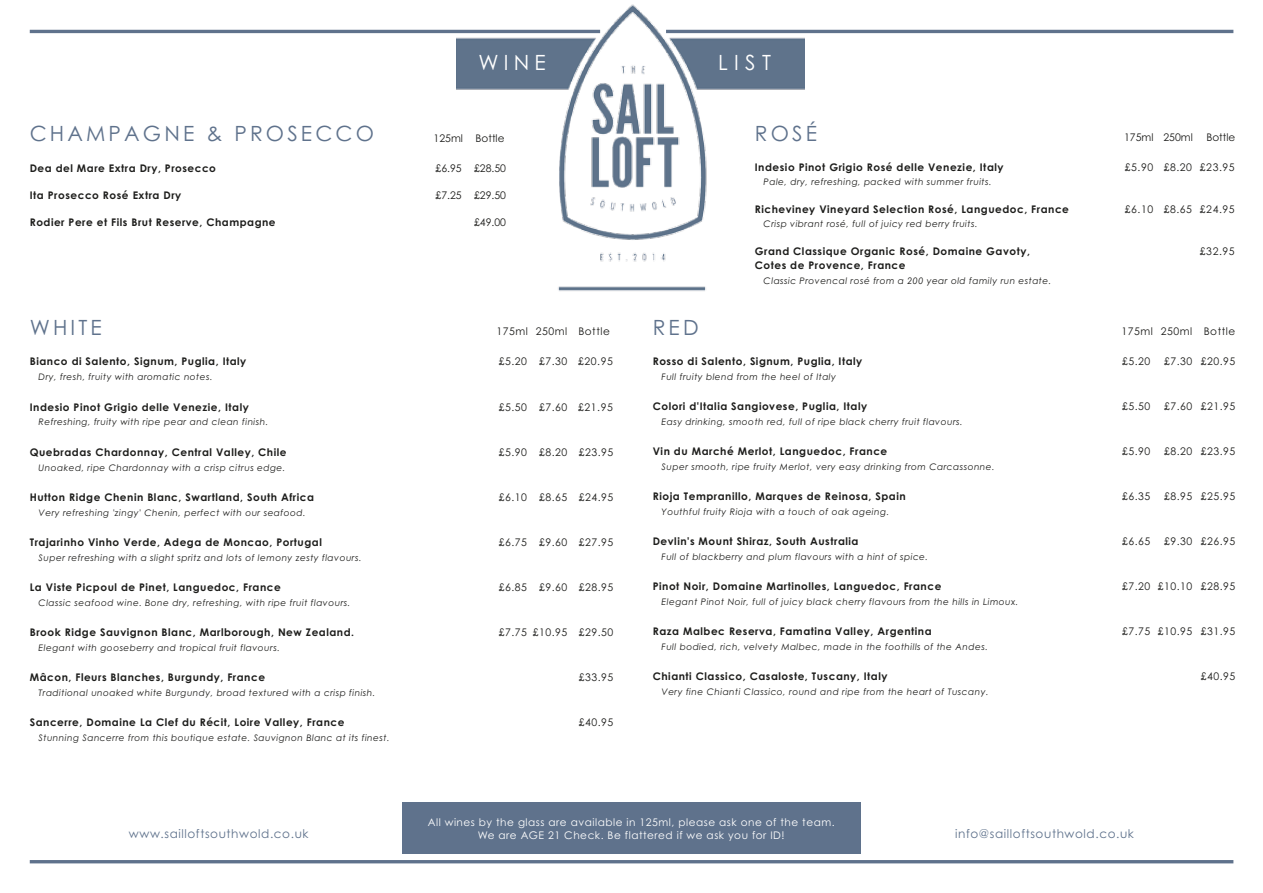
<style>
.page{position:relative;width:1263px;height:893px;background:#fff}
.page>*{position:absolute;margin:0;border:0;box-sizing:border-box;transform-origin:0 0}
.t1{font:21px "Century Gothic";letter-spacing:.15em;color:#5f728c}
.t2{font:21px "Century Gothic";letter-spacing:.275em;color:#fff}
.t3{font:12px "Century Gothic";letter-spacing:.05em;color:#5f728c}
.t4{font:700 10.5px "Century Gothic";letter-spacing:.05em;color:#1d1d1b}
.t5{font:10.5px "Century Gothic";letter-spacing:.05em;color:#1d1d1b}
.t6{font:10.5px "Century Gothic";letter-spacing:.05em;color:#fff}
.t7{font:10.5px "Century Gothic";color:#1d1d1b}
.t8{font:italic 9px "Century Gothic";letter-spacing:.05em;color:#1d1d1b}
</style>
<div class="page">
<div style="left:402px;top:803px;width:458px;height:51px;background:#5f728c"></div>
<img style="left:456px;top:4px;width:349px;height:287px">
<hr style="left:30px;top:30px;width:570px;height:3px;background:#5f728c">
<hr style="left:30px;top:860px;width:1203px;height:3px;background:#5f728c">
<hr style="left:666px;top:30px;width:567px;height:3px;background:#5f728c">
<h1 class="t1" style="left:30px;top:121px;width:346px">CHAMPAGNE &amp; PROSECCO</h1>
<p class="t4" style="left:30px;top:162px;width:188px">Dea del Mare Extra Dry, Prosecco</p>
<p class="t4" style="left:30px;top:189px;width:153px">Ita Prosecco Rosé Extra Dry</p>
<p class="t4" style="left:30px;top:216px;width:247px">Rodier Pere et Fils Brut Reserve, Champagne</p>
<h1 class="t2" style="left:478px;top:49px;width:69px">WINE</h1>
<h1 class="t2" style="left:718px;top:49px;width:54px">LIST</h1>
<p class="t7" style="left:434px;top:132px;width:72px">125ml Bottle</p>
<p class="t5" style="left:435px;top:162px;width:28px">£6.95</p>
<p class="t5" style="left:435px;top:189px;width:28px">£7.25</p>
<p class="t5" style="left:474px;top:162px;width:33px">£28.50</p>
<p class="t5" style="left:474px;top:189px;width:33px">£29.50</p>
<p class="t5" style="left:474px;top:216px;width:33px">£49.00</p>
<h1 class="t1" style="left:755px;top:121px;width:64px">ROSÉ</h1>
<p class="t7" style="left:1124px;top:131px;width:70px">175ml 250ml</p>
<p class="t5" style="left:1206px;top:131px;width:30px">Bottle</p>
<p class="t4" style="left:755px;top:161px;width:250px">Indesio Pinot Grigio Rosé delle Venezie, Italy</p>
<p class="t5" style="left:1125px;top:161px;width:111px">£5.90 £8.20 £23.95</p>
<p class="t8" style="left:764px;top:176px;width:229px">Pale, dry, refreshing, packed with summer fruits.</p>
<p class="t4" style="left:755px;top:203px;width:316px">Richeviney Vineyard Selection Rosé, Languedoc, France</p>
<p class="t5" style="left:1125px;top:203px;width:111px">£6.10 £8.65 £24.95</p>
<p class="t8" style="left:764px;top:218px;width:215px">Crisp vibrant rosé, full of juicy red berry fruits.</p>
<p class="t4" style="left:755px;top:245px;width:277px">Grand Classique Organic Rosé, Domaine Gavoty,</p>
<p class="t5" style="left:1200px;top:245px;width:36px">£32.95</p>
<p class="t4" style="left:755px;top:258px;width:152px">Cotes de Provence, France</p>
<p class="t8" style="left:764px;top:275px;width:289px">Classic Provencal rosé from a 200 year old family run estate.</p>
<h1 class="t1" style="left:30px;top:315px;width:73px">WHITE</h1>
<p class="t5" style="left:496px;top:325px;width:115px">175ml 250ml Bottle</p>
<p class="t4" style="left:30px;top:355px;width:218px">Bianco di Salento, Signum, Puglia, Italy</p>
<p class="t5" style="left:499px;top:355px;width:116px">£5.20 £7.30 £20.95</p>
<p class="t8" style="left:39px;top:372px;width:175px">Dry, fresh, fruity with aromatic notes.</p>
<p class="t4" style="left:30px;top:400px;width:221px">Indesio Pinot Grigio delle Venezie, Italy</p>
<p class="t5" style="left:499px;top:400px;width:116px">£5.50 £7.60 £21.95</p>
<p class="t8" style="left:39px;top:417px;width:231px">Refreshing, fruity with ripe pear and clean finish.</p>
<p class="t4" style="left:30px;top:445px;width:258px">Quebradas Chardonnay, Central Valley, Chile</p>
<p class="t5" style="left:499px;top:445px;width:116px">£5.90 £8.20 £23.95</p>
<p class="t8" style="left:39px;top:462px;width:248px">Unoaked, ripe Chardonnay with a crisp citrus edge.</p>
<p class="t4" style="left:30px;top:490px;width:286px">Hutton Ridge Chenin Blanc, Swartland, South Africa</p>
<p class="t5" style="left:499px;top:490px;width:116px">£6.10 £8.65 £24.95</p>
<p class="t8" style="left:39px;top:507px;width:269px">Very refreshing 'zingy' Chenin, perfect with our seafood.</p>
<p class="t4" style="left:30px;top:535px;width:294px">Trajarinho Vinho Verde, Adega de Moncao, Portugal</p>
<p class="t5" style="left:499px;top:535px;width:116px">£6.75 £9.60 £27.95</p>
<p class="t8" style="left:39px;top:552px;width:324px">Super refreshing with a slight spritz and lots of lemony zesty flavours.</p>
<p class="t4" style="left:30px;top:580px;width:253px">La Viste Picpoul de Pinet, Languedoc, France</p>
<p class="t5" style="left:499px;top:580px;width:116px">£6.85 £9.60 £28.95</p>
<p class="t8" style="left:39px;top:597px;width:313px">Classic seafood wine. Bone dry, refreshing, with ripe fruit flavours.</p>
<p class="t4" style="left:30px;top:625px;width:326px">Brook Ridge Sauvignon Blanc, Marlborough, New Zealand.</p>
<p class="t5" style="left:499px;top:625px;width:116px">£7.75 £10.95 £29.50</p>
<p class="t8" style="left:39px;top:642px;width:243px">Elegant with gooseberry and tropical fruit flavours.</p>
<p class="t4" style="left:30px;top:670px;width:237px">Mâcon, Fleurs Blanches, Burgundy, France</p>
<p class="t5" style="left:579px;top:670px;width:36px">£33.95</p>
<p class="t8" style="left:39px;top:687px;width:338px">Traditional unoaked white Burgundy, broad textured with a crisp finish.</p>
<p class="t4" style="left:30px;top:715px;width:316px">Sancerre, Domaine La Clef du Récit, Loire Valley, France</p>
<p class="t5" style="left:579px;top:715px;width:36px">£40.95</p>
<p class="t8" style="left:39px;top:732px;width:352px">Stunning Sancerre from this boutique estate. Sauvignon Blanc at its finest.</p>
<h1 class="t1" style="left:653px;top:314px;width:47px">RED</h1>
<p class="t5" style="left:1121px;top:324px;width:115px">175ml 250ml Bottle</p>
<p class="t4" style="left:653px;top:354px;width:211px">Rosso di Salento, Signum, Puglia, Italy</p>
<p class="t5" style="left:1122px;top:354px;width:30px">£5.20</p>
<p class="t5" style="left:1164px;top:354px;width:73px">£7.30 £20.95</p>
<p class="t8" style="left:662px;top:371px;width:176px">Full fruity blend from the heel of Italy</p>
<p class="t4" style="left:653px;top:399px;width:216px">Colori d'Italia Sangiovese, Puglia, Italy</p>
<p class="t5" style="left:1122px;top:399px;width:30px">£5.50</p>
<p class="t5" style="left:1164px;top:399px;width:73px">£7.60 £21.95</p>
<p class="t8" style="left:662px;top:416px;width:302px">Easy drinking, smooth red, full of ripe black cherry fruit flavours.</p>
<p class="t4" style="left:653px;top:444px;width:236px">Vin du Marché Merlot, Languedoc, France</p>
<p class="t5" style="left:1122px;top:444px;width:30px">£5.90</p>
<p class="t5" style="left:1164px;top:444px;width:73px">£8.20 £23.95</p>
<p class="t8" style="left:662px;top:461px;width:335px">Super smooth, ripe fruity Merlot, very easy drinking from Carcassonne.</p>
<p class="t4" style="left:653px;top:489px;width:254px">Rioja Tempranillo, Marques de Reinosa, Spain</p>
<p class="t5" style="left:1122px;top:489px;width:30px">£6.35</p>
<p class="t5" style="left:1164px;top:489px;width:73px">£8.95 £25.95</p>
<p class="t8" style="left:662px;top:506px;width:229px">Youthful fruity Rioja with a touch of oak ageing.</p>
<p class="t4" style="left:653px;top:534px;width:207px">Devlin's Mount Shiraz, South Australia</p>
<p class="t5" style="left:1122px;top:534px;width:30px">£6.65</p>
<p class="t5" style="left:1164px;top:534px;width:73px">£9.30 £26.95</p>
<p class="t8" style="left:662px;top:551px;width:268px">Full of blackberry and plum flavours with a hint of spice.</p>
<p class="t4" style="left:653px;top:579px;width:290px">Pinot Noir, Domaine Martinolles, Languedoc, France</p>
<p class="t5" style="left:1122px;top:579px;width:115px">£7.20 £10.10 £28.95</p>
<p class="t8" style="left:662px;top:596px;width:358px">Elegant Pinot Noir, full of juicy black cherry flavours from the hills in Limoux.</p>
<p class="t4" style="left:653px;top:624px;width:280px">Raza Malbec Reserva, Famatina Valley, Argentina</p>
<p class="t5" style="left:1122px;top:624px;width:115px">£7.75 £10.95 £31.95</p>
<p class="t8" style="left:662px;top:641px;width:328px">Full bodied, rich, velvety Malbec, made in the foothills of the Andes.</p>
<p class="t4" style="left:653px;top:669px;width:236px">Chianti Classico, Casaloste, Tuscany, Italy</p>
<p class="t5" style="left:1201px;top:669px;width:36px">£40.95</p>
<p class="t8" style="left:662px;top:686px;width:328px">Very fine Chianti Classico, round and ripe from the heart of Tuscany.</p>
<p class="t6" style="left:428px;top:816px;width:408px">All wines by the glass are available in 125ml, please ask one of the team.</p>
<h2 class="t3" style="left:129px;top:826px;width:181px">www.sailloftsouthwold.co.uk</h2>
<p class="t6" style="left:478px;top:828px;width:309px">We are AGE 21 Check. Be flattered if we ask you for ID!</p>
<h2 class="t3" style="left:955px;top:826px;width:180px">info@sailloftsouthwold.co.uk</h2>
</div>
